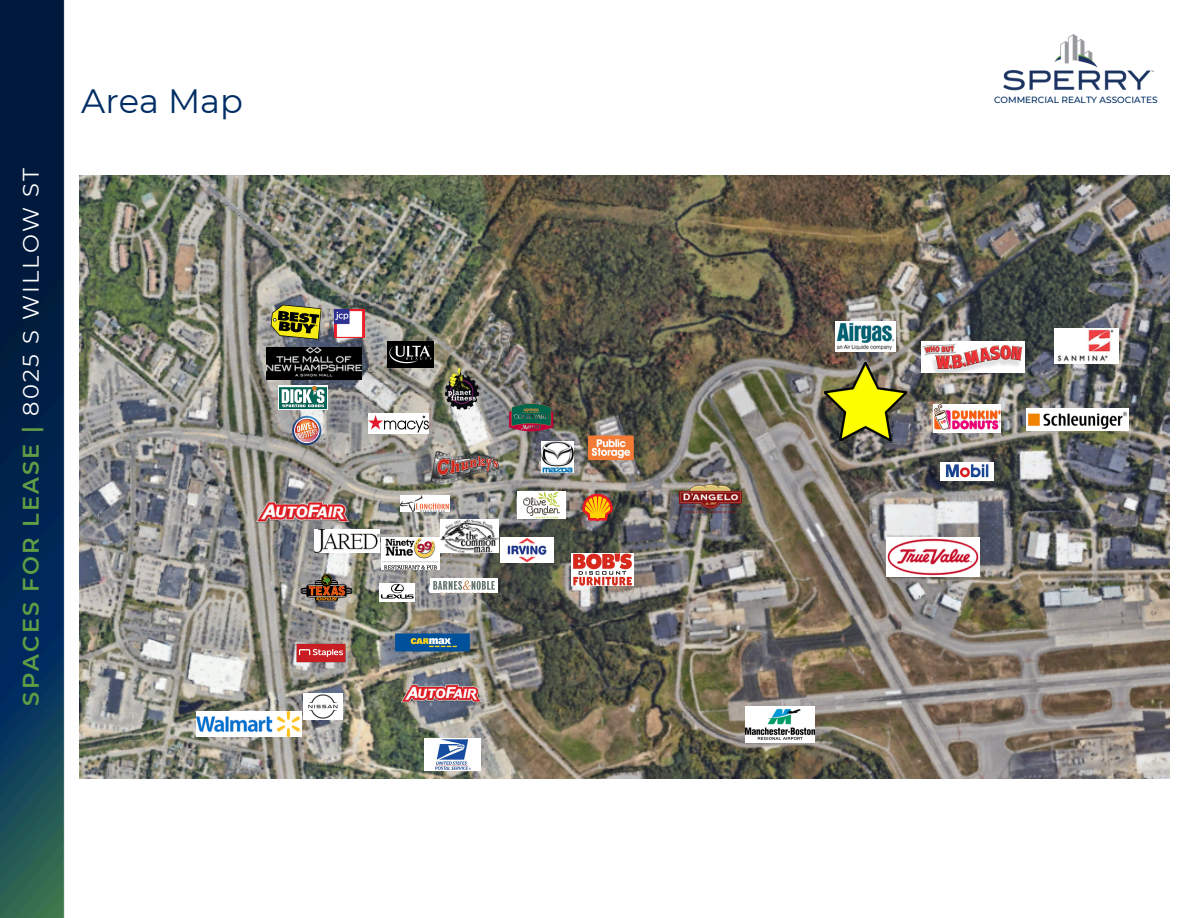
<style>
.page{position:relative;width:1188px;height:918px;background:#fff}
.page>*{position:absolute;margin:0;border:0;box-sizing:border-box;transform-origin:0 0}
.t1{font:33.75px "Montserrat";color:#002d64}
.t2{font:600 22.5px "Montserrat";letter-spacing:.095em;color:#5f9e44}
.t3{font:500 9px "Montserrat";color:#002d64}
.s1{font-weight:400;color:#fff}
</style>
<div class="page">
<img style="left:0;top:0;width:65px;height:918px">
<img style="left:1003px;top:35px;width:150px;height:56px">
<img style="left:80px;top:175px;width:1090px;height:603px">
<svg style="left:271px;top:305px;width:50px;height:35px;background:#8a8524"></svg>
<img style="left:334px;top:310px;width:31px;height:28px">
<img style="left:387px;top:342px;width:46px;height:26px">
<img style="left:426px;top:369px;width:73px;height:40px">
<img style="left:279px;top:385px;width:48px;height:25px">
<svg style="left:292px;top:416px;width:29px;height:29px"></svg>
<svg style="left:294px;top:417px;width:26px;height:27px"></svg>
<img style="left:369px;top:414px;width:59px;height:20px">
<img style="left:509px;top:404px;width:45px;height:28px">
<img style="left:542px;top:441px;width:31px;height:32px">
<img style="left:430px;top:452px;width:69px;height:33px">
<img style="left:517px;top:492px;width:49px;height:27px">
<img style="left:581px;top:494px;width:33px;height:28px">
<img style="left:401px;top:496px;width:48px;height:15px">
<img style="left:255px;top:500px;width:96px;height:24px">
<img style="left:500px;top:537px;width:53px;height:26px">
<img style="left:441px;top:520px;width:57px;height:32px">
<img style="left:381px;top:537px;width:59px;height:33px">
<img style="left:314px;top:530px;width:65px;height:22px">
<img style="left:293px;top:566px;width:67px;height:45px">
<div style="left:379px;top:583px;width:36px;height:18px;background:#fff"></div>
<svg style="left:381px;top:584px;width:33px;height:15px"></svg>
<div style="left:430px;top:579px;width:68px;height:13px;background:#fff"></div>
<svg style="left:433px;top:581px;width:62px;height:9px"></svg>
<img style="left:297px;top:640px;width:48px;height:27px">
<img style="left:385px;top:610px;width:96px;height:64px">
<img style="left:196px;top:712px;width:105px;height:25px">
<img style="left:303px;top:693px;width:40px;height:26px">
<img style="left:424px;top:739px;width:56px;height:31px">
<img style="left:401px;top:683px;width:82px;height:21px">
<img style="left:266px;top:347px;width:96px;height:33px">
<img style="left:745px;top:706px;width:70px;height:36px">
<img style="left:588px;top:436px;width:45px;height:25px">
<img style="left:571px;top:553px;width:62px;height:33px">
<img style="left:921px;top:342px;width:104px;height:30px">
<img style="left:933px;top:405px;width:68px;height:28px">
<img style="left:941px;top:463px;width:53px;height:18px">
<img style="left:887px;top:537px;width:93px;height:39px">
<img style="left:1027px;top:409px;width:102px;height:21px">
<img style="left:1054px;top:328px;width:65px;height:35px">
<img style="left:680px;top:484px;width:61px;height:29px">
<img style="left:825px;top:363px;width:82px;height:78px">
<img style="left:836px;top:322px;width:60px;height:29px">
<h2 class="t2" style="left:17px;top:706px;width:539px;rotate:-90deg">SPACES FOR LEASE | <span class="s1">8025 S WILLOW ST</span></h2>
<h1 class="t1" style="left:81px;top:80px;width:163px">Area Map</h1>
<p class="t3" style="left:994px;top:94px;width:165px">COMMERCIAL REALTY ASSOCIATES</p>
</div>
